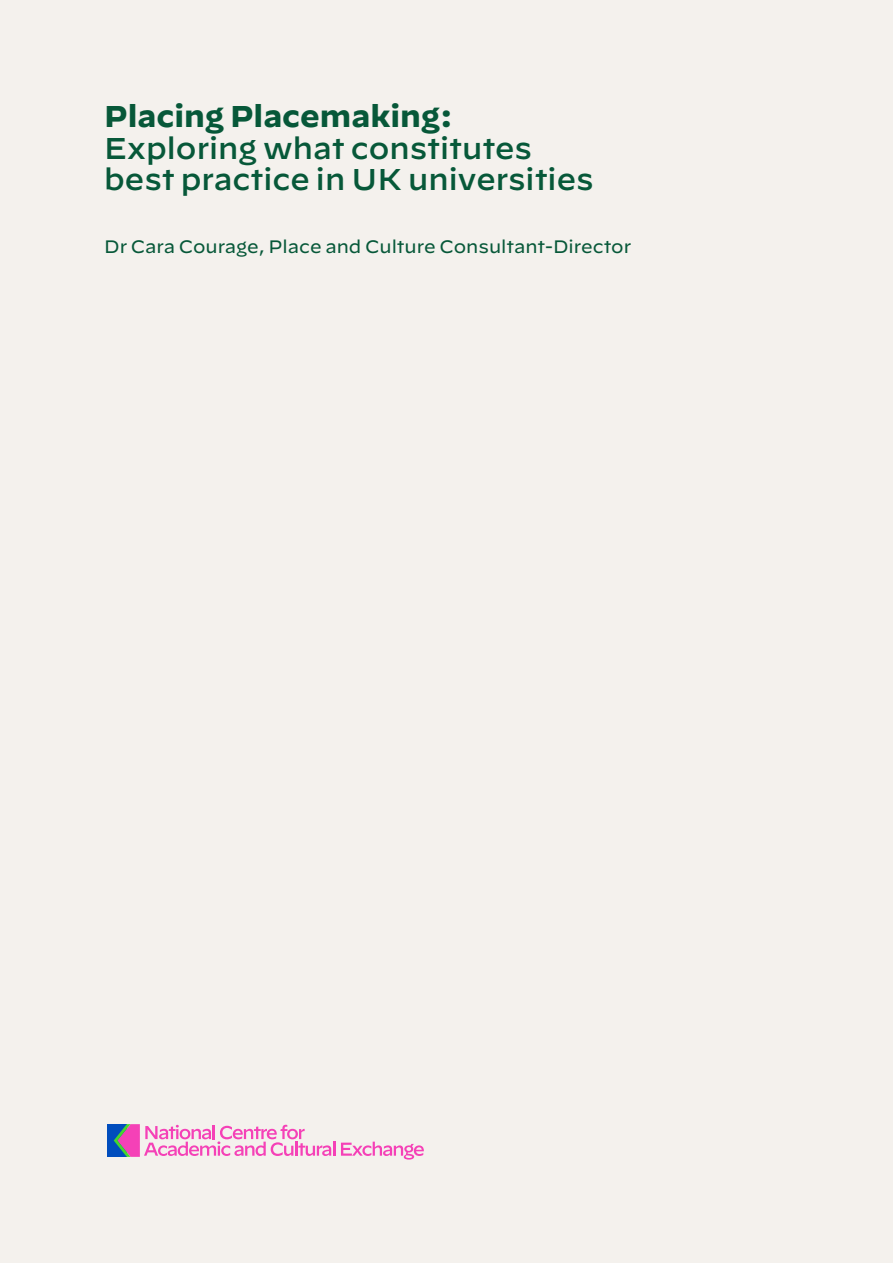
<style>
.page{position:relative;width:893px;height:1263px;background:#f4f1ed}
.page>*{position:absolute;margin:0;border:0;box-sizing:border-box;transform-origin:0 0}
.t1{font:500 30px/31.5px "Decimal";color:#075839}
.t2{font:700 30px "Decimal";color:#075839}
.t3{font:18px "Decimal";color:#075839}
</style>
<div class="page">
<div style="left:107px;top:1124px;width:20px;height:33px;background:#004dbd"></div>
<svg style="left:114px;top:1124px;width:221px;height:33px"></svg>
<svg style="left:341px;top:1141px;width:83px;height:18px"></svg>
<p class="t2" style="left:104px;top:99px;width:350px">Placing Placemaking:</p>
<p class="t1" style="left:104px;top:128px;width:491px">Exploring what constitutes best practice in UK universities</p>
<p class="t3" style="left:104px;top:237px;width:528px">Dr Cara Courage, Place and Culture Consultant-Director</p>
</div>
